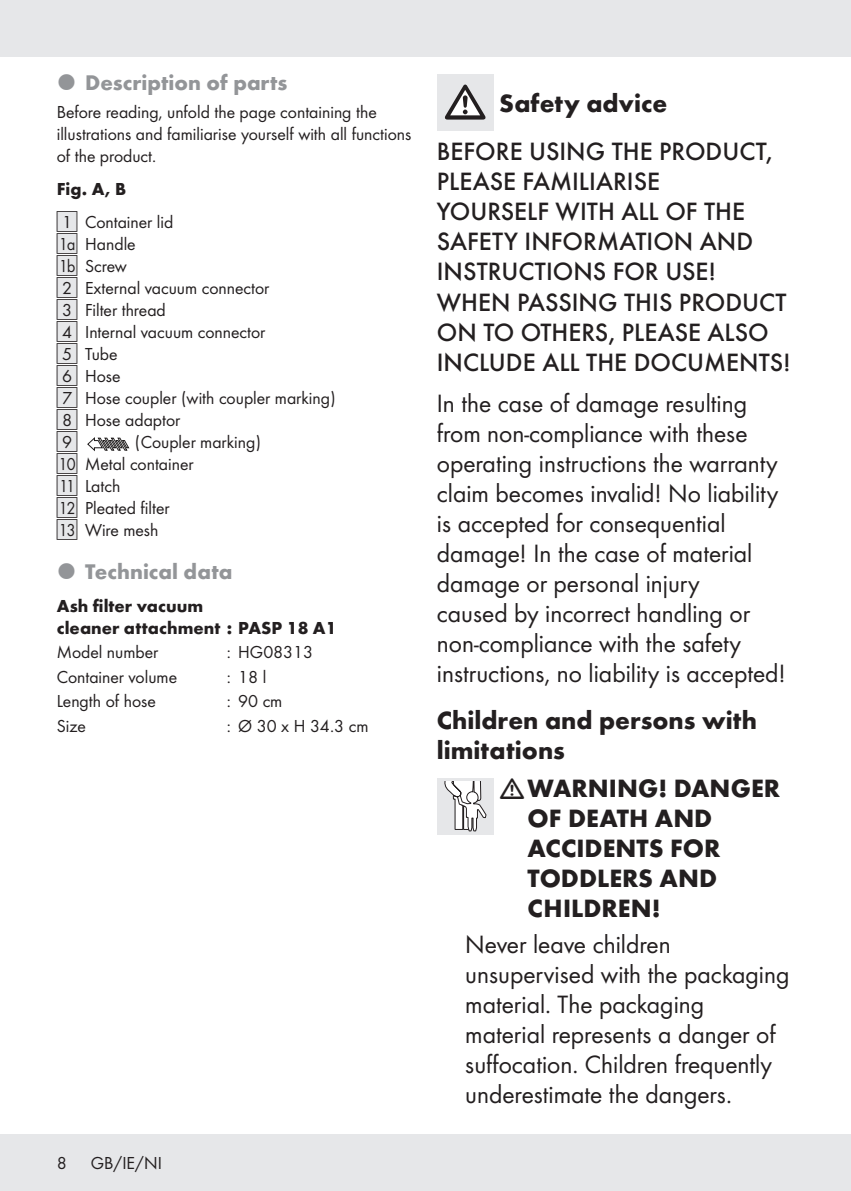
<style>
.page{position:relative;width:851px;height:1191px;background:#fff}
.page>*{position:absolute;margin:0;border:0;box-sizing:border-box;transform-origin:0 0}
.Body_SB{font:26px/30px "Futura Boo";color:#231f20}
.Body__All_Caps_and_M{font:500 26px/30px "Futura";color:#231f20}
.Indent{font:26px/30px "Futura Boo";color:#231f20}
.Headline-03_SB{font:700 26px/30px "Futura";color:#231f20}
.Headline-01{font:700 26px "Futura";letter-spacing:.005em;color:#231f20}
.t1{font:700 22px "Futura";color:#939598}
.Indent-2{font:18px "Futura Boo";color:#231f20}
.Body{font:18px/22px "Futura Boo";color:#231f20}
.Body-2{font:700 18px/22px "Futura";color:#231f20}
.Indent_SB{font:18px "Futura Boo";color:#231f20}
.Body_SB-2{font:700 18px "Futura";color:#231f20}
.Indent-3{font:15.8px "IMP Lidl Num Box";color:#231f20}
.s1{font-family:"IMP Lidl Num Box";font-size:15.8px;color:#e6e7e9}
.s2{font-family:"IMP Lidl Num Box";font-size:15.8px}
.s3{color:#e6e7e9}
</style>
<div class="page">
<div style="left:0;top:1134px;width:850px;height:57px;background:#e6e7e9"></div>
<div style="left:0;top:0;width:850px;height:57px;background:#e6e7e9"></div>
<svg style="left:87px;top:438px;width:42px;height:13px"></svg>
<div style="left:437px;top:74px;width:56px;height:56px;background:#e6e7e9"></div>
<svg style="left:445px;top:85px;width:40px;height:35px"></svg>
<div style="left:437px;top:778px;width:56px;height:57px;background:#e6e7e9"></div>
<svg style="left:444px;top:782px;width:42px;height:49px"></svg>
<p class="t1" style="left:85px;top:66px;width:204px">Description of parts</p>
<p class="Body" style="left:57px;top:100px;width:356px">Before reading, unfold the page containing the illustrations and familiarise yourself with all functions of the product.</p>
<p class="Body_SB-2" style="left:57px;top:176px;width:71px">Fig. A, B</p>
<p class="Indent_SB" style="left:57px;top:210px;width:118px"><span class="s1">[</span><span class="s2">1]</span> Container lid</p>
<p class="Indent-2" style="left:57px;top:232px;width:80px"><span class="s1">[</span><span class="s2">1a]</span> Handle</p>
<p class="Indent-2" style="left:57px;top:254px;width:72px"><span class="s1">[</span><span class="s2">1b]</span> Screw</p>
<p class="Indent-2" style="left:57px;top:276px;width:214px"><span class="s1">[</span><span class="s2">2]</span> External vacuum connector</p>
<p class="Indent-2" style="left:57px;top:298px;width:111px"><span class="s1">[</span><span class="s2">3]</span> Filter thread</p>
<p class="Indent-2" style="left:57px;top:320px;width:210px"><span class="s1">[</span><span class="s2">4]</span> Internal vacuum connector</p>
<p class="Indent-2" style="left:57px;top:342px;width:62px"><span class="s1">[</span><span class="s2">5]</span> Tube</p>
<p class="Indent-2" style="left:57px;top:364px;width:65px"><span class="s1">[</span><span class="s2">6]</span> Hose</p>
<p class="Indent-2" style="left:57px;top:386px;width:280px"><span class="s1">[</span><span class="s2">7]</span> Hose coupler (with coupler marking)</p>
<p class="Indent-2" style="left:57px;top:408px;width:125px"><span class="s1">[</span><span class="s2">8]</span> Hose adaptor</p>
<p class="Indent-3" style="left:57px;top:431px;width:22px"><span class="s3">[</span>9]</p>
<p class="Indent-2" style="left:135px;top:430px;width:128px">(Coupler marking)</p>
<p class="Indent-2" style="left:57px;top:452px;width:138px"><span class="s1">[</span><span class="s2">10]</span> Metal container</p>
<p class="Indent-2" style="left:57px;top:474px;width:65px"><span class="s1">[</span><span class="s2">11]</span> Latch</p>
<p class="Indent-2" style="left:57px;top:496px;width:114px"><span class="s1">[</span><span class="s2">12]</span> Pleated filter</p>
<p class="Indent-2" style="left:57px;top:518px;width:103px"><span class="s1">[</span><span class="s2">13]</span> Wire mesh</p>
<p class="t1" style="left:85px;top:556px;width:149px">Technical data</p>
<p class="Body-2" style="left:57px;top:593px;width:281px">Ash filter vacuum<br>cleaner attachment : PASP 18 A1</p>
<p class="Body" style="left:57px;top:640px;width:103px">Model number</p>
<p class="Body" style="left:227px;top:640px;width:88px">: HG08313</p>
<p class="Body" style="left:57px;top:665px;width:122px">Container volume</p>
<p class="Body" style="left:227px;top:665px;width:41px">: 18 l</p>
<p class="Body" style="left:57px;top:689px;width:101px">Length of hose</p>
<p class="Body" style="left:227px;top:689px;width:57px">: 90 cm</p>
<p class="Body" style="left:57px;top:714px;width:31px">Size</p>
<p class="Body" style="left:227px;top:714px;width:143px">: Ø 30 x H 34.3 cm</p>
<p class="Body" style="left:57px;top:1151px;width:11px">8</p>
<p class="Body" style="left:91px;top:1151px;width:73px">GB/IE/NI</p>
<p class="Headline-01" style="left:499px;top:84px;width:169px">Safety advice</p>
<p class="Body__All_Caps_and_M" style="left:437px;top:135px;width:355px">BEFORE USING THE PRODUCT,<br>PLEASE FAMILIARISE<br>YOURSELF WITH ALL OF THE<br>SAFETY INFORMATION AND<br>INSTRUCTIONS FOR USE!<br>WHEN PASSING THIS PRODUCT<br>ON TO OTHERS, PLEASE ALSO<br>INCLUDE ALL THE DOCUMENTS!</p>
<p class="Body_SB" style="left:437px;top:387px;width:350px">In the case of damage resulting from non-compliance with these operating instructions the warranty claim becomes invalid! No liability is accepted for consequential damage! In the case of material damage or personal injury<br>caused by incorrect handling or non-compliance with the safety instructions, no liability is accepted!</p>
<p class="Headline-03_SB" style="left:437px;top:703px;width:322px">Children and persons with limitations</p>
<p class="Headline-03_SB" style="left:527px;top:771px;width:254px">WARNING! DANGER<br>OF DEATH AND<br>ACCIDENTS FOR<br>TODDLERS AND<br>CHILDREN!</p>
<p class="Indent" style="left:465px;top:928px;width:325px">Never leave children unsupervised with the packaging material. The packaging material represents a danger of suffocation. Children frequently underestimate the dangers.</p>
</div>
